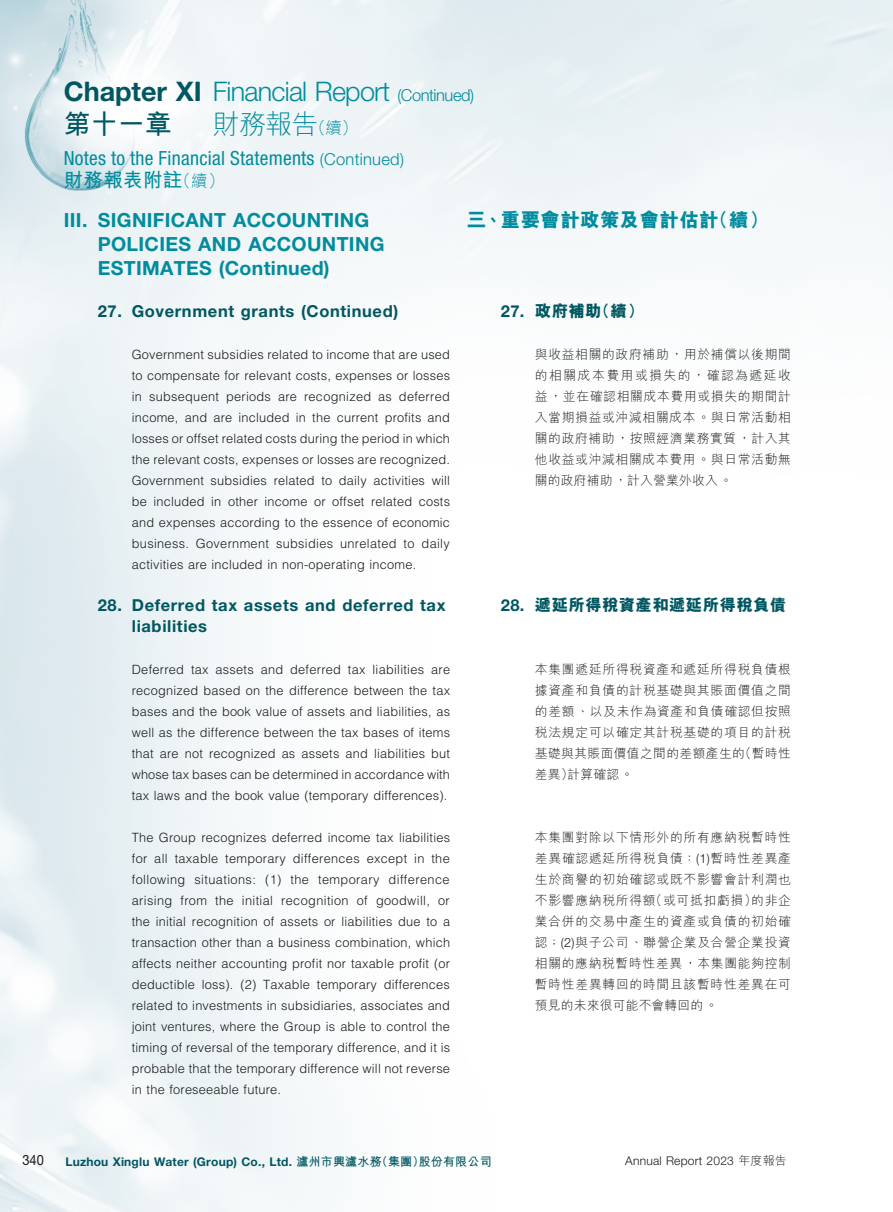
<style>
.page{position:relative;width:893px;height:1212px;background:#fff}
.page>*{position:absolute;margin:0;border:0;box-sizing:border-box;transform-origin:0 0}
.t1{font:300 27px "Helvetica Neue LT Std";letter-spacing:-.03em;color:#008c9e}
.t2{font:300 27px "M Hei HK";color:#008c9e}
.t3{font:700 27px "M Hei HK";color:#005761}
.t4{font:700 19.5px/24px "Helvetica Neue LT Std";letter-spacing:.015em;color:#008c9e}
.t5{font:condensed 19.5px "Helvetica Neue LT Std";letter-spacing:.015em;color:#008c9e}
.t6{font:800 19.5px "M Hei HK";letter-spacing:.015em;color:#008c9e}
.t7{font:700 19.5px "M Hei HK";letter-spacing:.015em;color:#008c9e}
.t8{font:700 16.5px/21px "Helvetica Neue LT Std";letter-spacing:.035em;color:#005761}
.t9{font:800 16.5px "M Hei HK";letter-spacing:.015em;color:#005761}
.t10{font:14.25px "Helvetica Neue LT Std";color:#1c1c1b;scale:.9 1}
.t11{font:300 12.75px/21px "Helvetica LT Std";letter-spacing:.015em;color:#1c1c1b;text-align:justify}
.t12{font:300 12.75px/21px "M Hei HK";letter-spacing:.055em;color:#1c1c1b;text-align:justify}
.t13{font:700 12px "Helvetica Neue LT Std";letter-spacing:.015em;color:#005761}
.t14{font:300 12px "Helvetica Neue LT Std";letter-spacing:.015em;color:#1c1c1b}
.s1{font-weight:700;color:#005761}
.s2{font-size:16.5px}
.s3{font-weight:300;font-stretch:normal;font-size:16.5px}
.s4{font-weight:300;font-size:16.5px}
.s5{font-family:"Helvetica Neue LT Std";font-weight:700}
.s6{font-family:"Helvetica Neue LT Std"}
.s7{font-family:"M Hei HK"}
</style>
<div class="page">
<img style="left:0;top:0;width:893px;height:1212px">
<h1 class="t1" style="left:64px;top:75px;width:412px"><span class="s1">Chapter XI</span> Financial Report <span class="s2">(Continued)</span></h1>
<h1 class="t3" style="left:64px;top:104px;width:109px">第十一章</h1>
<h1 class="t2" style="left:213px;top:105px;width:147px">財務報告<span class="s2">（續）</span></h1>
<h2 class="t5" style="left:64px;top:147px;width:342px">Notes to the Financial Statements <span class="s3">(Continued)</span></h2>
<h2 class="t7" style="left:64px;top:166px;width:162px">財務報表附註<span class="s4">（續）</span></h2>
<h2 class="t4" style="left:98px;top:207px;width:288px;text-indent:-34px">III. SIGNIFICANT ACCOUNTING<br>POLICIES AND ACCOUNTING<br>ESTIMATES (Continued)</h2>
<p class="t8" style="left:98px;top:300px;width:302px">27. Government grants (Continued)</p>
<p class="t11" style="left:132px;top:344px;width:320px">Government subsidies related to income that are used to compensate for relevant costs, expenses or losses in subsequent periods are recognized as deferred income, and are included in the current profits and losses or offset related costs during the period in which the relevant costs, expenses or losses are recognized.<br>Government subsidies related to daily activities will be included in other income or offset related costs and expenses according to the essence of economic business. Government subsidies unrelated to daily activities are included in non-operating income.</p>
<p class="t8" style="left:132px;top:594px;width:315px;text-indent:-34px">28. Deferred tax assets and deferred tax liabilities</p>
<p class="t11" style="left:132px;top:659px;width:320px">Deferred tax assets and deferred tax liabilities are recognized based on the difference between the tax bases and the book value of assets and liabilities, as well as the difference between the tax bases of items that are not recognized as assets and liabilities but whose tax bases can be determined in accordance with tax laws and the book value (temporary differences).</p>
<p class="t11" style="left:132px;top:827px;width:320px">The Group recognizes deferred income tax liabilities for all taxable temporary differences except in the following situations: (1) the temporary difference arising from the initial recognition of goodwill, or the initial recognition of assets or liabilities due to a transaction other than a business combination, which affects neither accounting profit nor taxable profit (or deductible loss). (2) Taxable temporary differences related to investments in subsidiaries, associates and joint ventures, where the Group is able to control the timing of reversal of the temporary difference, and it is probable that the temporary difference will not reverse in the foreseeable future.</p>
<h2 class="t6" style="left:467px;top:206px;width:303px">三、重要會計政策及會計估計（續）</h2>
<p class="t9" style="left:501px;top:300px;width:144px"><span class="s5">27.</span> 政府補助（續）</p>
<p class="t12" style="left:535px;top:343px;width:258px">與收益相關的政府補助，用於補償以後期間的相關成本費用或損失的，確認為遞延收益，並在確認相關成本費用或損失的期間計入當期損益或沖減相關成本。與日常活動相關的政府補助，按照經濟業務實質，計入其他收益或沖減相關成本費用。與日常活動無關的政府補助，計入營業外收入。</p>
<p class="t9" style="left:501px;top:594px;width:287px"><span class="s5">28.</span> 遞延所得稅資產和遞延所得稅負債</p>
<p class="t12" style="left:535px;top:659px;width:258px">本集團遞延所得稅資產和遞延所得稅負債根據資產和負債的計稅基礎與其賬面價值之間的差額、以及未作為資產和負債確認但按照稅法規定可以確定其計稅基礎的項目的計稅基礎與其賬面價值之間的差額產生的（暫時性差異）計算確認。</p>
<p class="t12" style="left:535px;top:827px;width:258px">本集團對除以下情形外的所有應納稅暫時性差異確認遞延所得稅負債：<span class="s6">(1)</span>暫時性差異產生於商譽的初始確認或既不影響會計利潤也不影響應納稅所得額（或可抵扣虧損）的非企業合併的交易中產生的資產或負債的初始確認；<span class="s6">(2)</span>與子公司、聯營企業及合營企業投資相關的應納稅暫時性差異，本集團能夠控制暫時性差異轉回的時間且該暫時性差異在可預見的未來很可能不會轉回的。</p>
<p class="t10" style="left:23px;top:1151px;width:25px">340</p>
<p class="t13" style="left:65px;top:1154px;width:428px">Luzhou Xinglu Water (Group) Co., Ltd. <span class="s7">瀘州市興瀘水務（集團）股份有限公司</span></p>
<p class="t14" style="left:625px;top:1154px;width:163px">Annual Report 2023 <span class="s7">年度報告</span></p>
</div>
